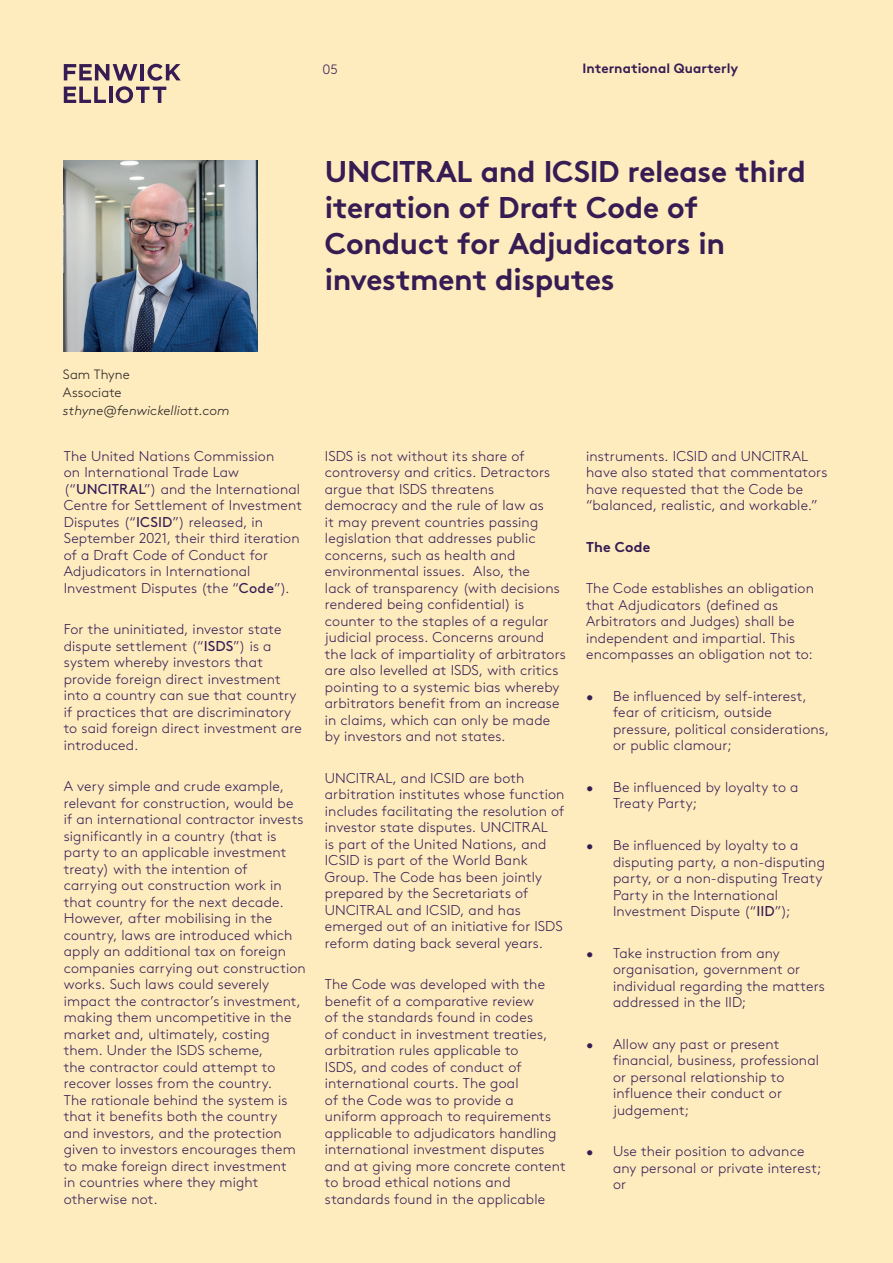
<style>
.page{position:relative;width:893px;height:1263px;background:#feecbf}
.page>*{position:absolute;margin:0;border:0;box-sizing:border-box;transform-origin:0 0}
.t1{font:700 30px/36px "Brown";letter-spacing:-.01em;color:#361c53}
.t2{font:300 14.25px/16.5px "Brown";letter-spacing:.01em;color:#361c53}
.t3{font:700 14.25px "Brown";letter-spacing:.015em;color:#361c53}
.t4{font:italic 300 13.5px "Brown";letter-spacing:.005em;color:#231f20}
.t5{font:700 13.5px "Brown";letter-spacing:.005em;color:#361c53}
.t6{font:300 13.5px/18px "Brown";letter-spacing:.005em;color:#231f20}
.t7{font:300 13.5px "Brown";color:#361c53}
.s1{font-weight:400}
</style>
<div class="page">
<svg style="left:64px;top:64px;width:117px;height:39px"></svg>
<img style="left:64px;top:161px;width:193px;height:191px">
<p class="t7" style="left:323px;top:59px;width:17px">05</p>
<p class="t5" style="left:583px;top:58px;width:157px">International Quarterly</p>
<h1 class="t1" style="left:325px;top:150px;width:482px">UNCITRAL and ICSID release third iteration of Draft Code of<br>Conduct for Adjudicators in investment disputes</h1>
<p class="t6" style="left:63px;top:365px;width:68px">Sam Thyne<br>Associate</p>
<p class="t4" style="left:63px;top:401px;width:168px">sthyne@fenwickelliott.com</p>
<p class="t2" style="left:64px;top:446px;width:240px">The United Nations Commission<br>on International Trade Law (“<span class="s1">UNCITRAL</span>”) and the International Centre for Settlement of Investment Disputes (“<span class="s1">ICSID</span>”) released, in September 2021, their third iteration of a Draft Code of Conduct for Adjudicators in International Investment Disputes (the “<span class="s1">Code</span>”).</p>
<p class="t2" style="left:64px;top:620px;width:240px">For the uninitiated, investor state dispute settlement (“<span class="s1">ISDS</span>”) is a system whereby investors that provide foreign direct investment into a country can sue that country if practices that are discriminatory to said foreign direct investment are introduced.</p>
<p class="t2" style="left:64px;top:777px;width:244px">A very simple and crude example, relevant for construction, would be<br>if an international contractor invests significantly in a country (that is party to an applicable investment treaty) with the intention of<br>carrying out construction work in that country for the next decade.<br>However, after mobilising in the country, laws are introduced which apply an additional tax on foreign companies carrying out construction works. Such laws could severely impact the contractor’s investment, making them uncompetitive in the market and, ultimately, costing them. Under the ISDS scheme,<br>the contractor could attempt to recover losses from the country.<br>The rationale behind the system is that it benefits both the country and investors, and the protection given to investors encourages them to make foreign direct investment<br>in countries where they might otherwise not.</p>
<p class="t2" style="left:325px;top:447px;width:243px">ISDS is not without its share of controversy and critics. Detractors argue that ISDS threatens democracy and the rule of law as<br>it may prevent countries passing legislation that addresses public concerns, such as health and environmental issues. Also, the<br>lack of transparency (with decisions rendered being confidential) is counter to the staples of a regular judicial process. Concerns around the lack of impartiality of arbitrators are also levelled at ISDS, with critics pointing to a systemic bias whereby arbitrators benefit from an increase in claims, which can only be made by investors and not states.</p>
<p class="t2" style="left:325px;top:769px;width:241px">UNCITRAL, and ICSID are both arbitration institutes whose function includes facilitating the resolution of investor state disputes. UNCITRAL<br>is part of the United Nations, and ICSID is part of the World Bank Group. The Code has been jointly prepared by the Secretariats of UNCITRAL and ICSID, and has emerged out of an initiative for ISDS reform dating back several years.</p>
<p class="t2" style="left:325px;top:975px;width:242px">The Code was developed with the benefit of a comparative review<br>of the standards found in codes<br>of conduct in investment treaties, arbitration rules applicable to<br>ISDS, and codes of conduct of international courts. The goal<br>of the Code was to provide a uniform approach to requirements applicable to adjudicators handling international investment disputes and at giving more concrete content to broad ethical notions and standards found in the applicable</p>
<p class="t2" style="left:586px;top:447px;width:243px">instruments. ICSID and UNCITRAL have also stated that commentators have requested that the Code be “balanced, realistic, and workable.”</p>
<p class="t3" style="left:586px;top:535px;width:66px">The Code</p>
<p class="t2" style="left:586px;top:579px;width:229px">The Code establishes an obligation that Adjudicators (defined as Arbitrators and Judges) shall be independent and impartial. This encompasses an obligation not to:</p>
<p class="t2" style="left:613px;top:687px;width:218px;text-indent:-27px">• Be influenced by self-interest, fear of criticism, outside pressure, political considerations, or public clamour;</p>
<p class="t2" style="left:613px;top:778px;width:187px;text-indent:-27px">• Be influenced by loyalty to a<br>Treaty Party;</p>
<p class="t2" style="left:613px;top:836px;width:213px;text-indent:-27px">• Be influenced by loyalty to a disputing party, a non-disputing party, or a non-disputing Treaty<br>Party in the International<br>Investment Dispute (“<span class="s1">IID</span>”);</p>
<p class="t2" style="left:613px;top:943px;width:213px;text-indent:-27px">• Take instruction from any organisation, government or individual regarding the matters addressed in the IID;</p>
<p class="t2" style="left:613px;top:1034px;width:207px;text-indent:-27px">• Allow any past or present financial, business, professional or personal relationship to influence their conduct or judgement;</p>
<p class="t2" style="left:613px;top:1142px;width:210px;text-indent:-27px">• Use their position to advance any personal or private interest; or</p>
</div>
